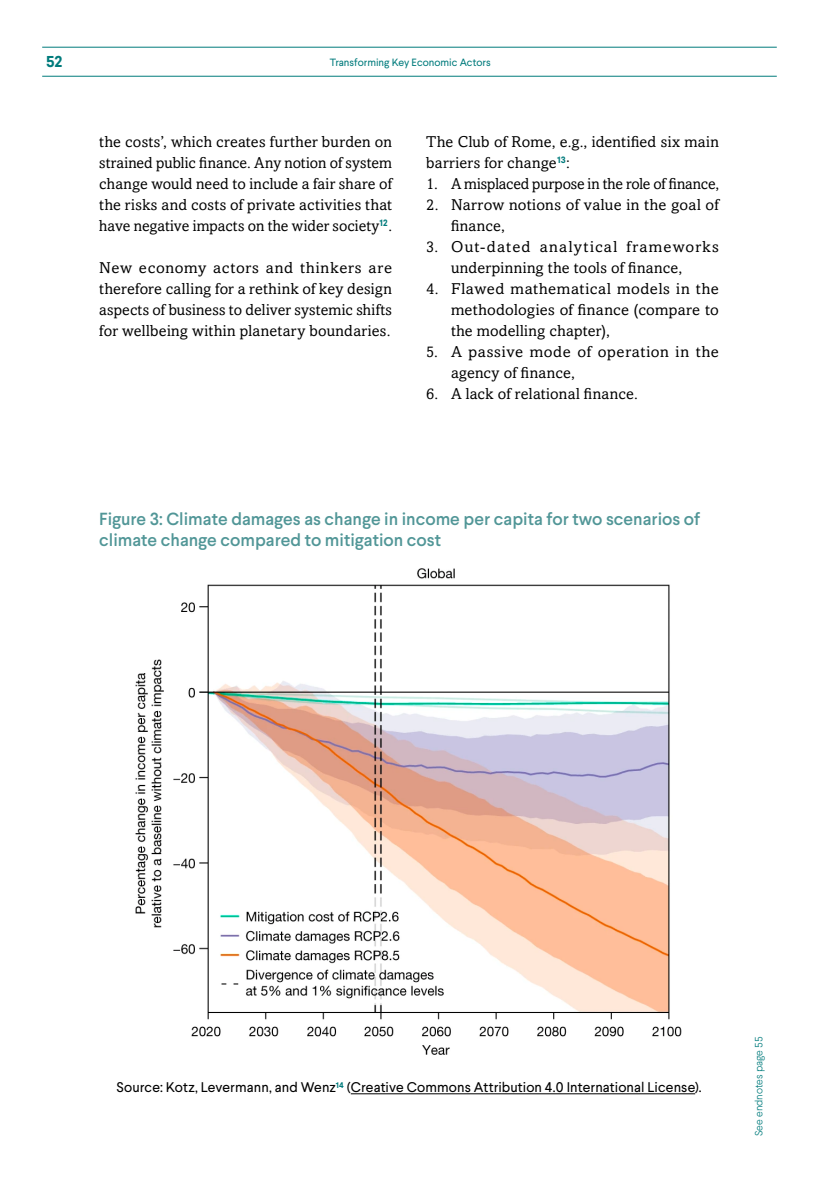
<style>
.page{position:relative;width:819px;height:1191px;background:#fff}
.page>*{position:absolute;margin:0;border:0;box-sizing:border-box;transform-origin:0 0}
.t1{font:500 17.5px/21px "Larsseit";color:#519697}
.t2{font:15.75px/21px "Amasis MT Std";letter-spacing:.015em;color:#000;text-align:justify}
.t3{font:15.75px/21px "Amasis MT Std";letter-spacing:.055em;color:#000}
.t4{font:15.75px/21px "Amasis MT Std";letter-spacing:.035em;color:#000}
.t5{font:15.75px "Amasis MT Std";letter-spacing:-.01em;color:#000}
.t6{font:700 15.75px "Larsseit";color:#017b7c}
.t7{font:14px "Larsseit";letter-spacing:.005em;color:#000}
.t8{font:10.5px "Larsseit";color:#017b7c}
.t9{font:300 10.5px "Larsseit";color:#017b7c}
</style>
<div class="page">
<hr style="left:42px;top:76px;width:734px;height:1px;background:#017b7c">
<hr style="left:42px;top:47px;width:734px;height:1px;background:#017b7c">
<hr style="left:351px;top:1093px;width:344px;height:1px;background:#000">
<img style="left:135px;top:568px;width:547px;height:487px">
<p class="t6" style="left:46px;top:52px;width:18px">52</p>
<p class="t8" style="left:330px;top:55px;width:162px">Transforming Key Economic Actors</p>
<p class="t2" style="left:99px;top:131px;width:294px">the costs’, which creates further burden on strained public finance. Any notion of system change would need to include a fair share of the risks and costs of private activities that have negative impacts on the wider society<sup>12</sup>.</p>
<p class="t2" style="left:99px;top:257px;width:294px">New economy actors and thinkers are therefore calling for a rethink of key design aspects of business to deliver systemic shifts for wellbeing within planetary boundaries.</p>
<p class="t2" style="left:426px;top:131px;width:294px">The Club of Rome, e.g., identified six main barriers for change<sup>13</sup>:</p>
<p class="t5" style="left:426px;top:174px;width:294px">1. A misplaced purpose in the role of finance,</p>
<p class="t2" style="left:451px;top:194px;width:269px;text-indent:-25px">2. Narrow notions of value in the goal of finance,</p>
<p class="t3" style="left:451px;top:236px;width:269px;text-indent:-25px">3. Out-dated analytical frameworks underpinning the tools of finance,</p>
<p class="t2" style="left:451px;top:278px;width:269px;text-indent:-25px">4. Flawed mathematical models in the methodologies of finance (compare to the modelling chapter),</p>
<p class="t4" style="left:451px;top:341px;width:269px;text-indent:-25px">5. A passive mode of operation in the agency of finance,</p>
<p class="t2" style="left:426px;top:383px;width:213px">6. A lack of relational finance.</p>
<p class="t1" style="left:99px;top:508px;width:602px">Figure 3: Climate damages as change in income per capita for two scenarios of climate change compared to mitigation cost</p>
<p class="t7" style="left:116px;top:1078px;width:586px">Source: Kotz, Levermann, and Wenz<sup>14</sup> (Creative Commons Attribution 4.0 International License).</p>
<p class="t9" style="left:752px;top:1136px;width:101px;rotate:-90deg">See endnotes page 55</p>
</div>
